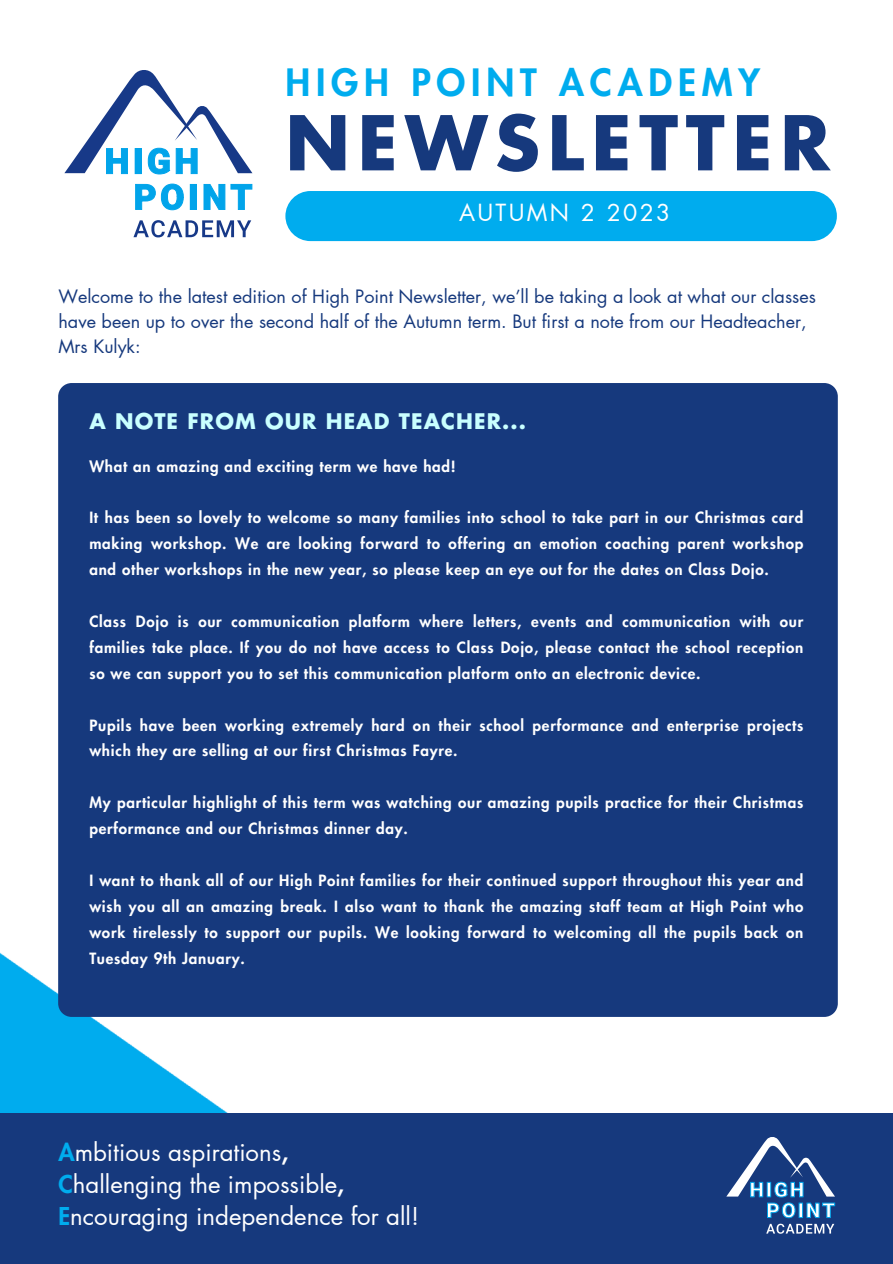
<style>
.page{position:relative;width:893px;height:1264px;background:#fff}
.page>*{position:absolute;margin:0;border:0;box-sizing:border-box;transform-origin:0 0}
.t1{font:700 73.35px "Futura LT Pro";letter-spacing:.1em;color:#16397d}
.t2{font:800 36.75px "Futura LT Pro";letter-spacing:.16em;color:#00acee}
.t3{font:24px/31.5px "Futura LT Pro";color:#fff}
.t4{font:23.1px "Futura LT Pro";letter-spacing:.1em;color:#fff}
.t5{font:700 21px "Futura LT Pro";letter-spacing:.05em;color:#c9ffff}
.t6{font:18px/24.8px "Futura LT Pro";color:#16397d}
.t7{font:800 15.15px/25.8px "Futura LT Pro";letter-spacing:.05em;color:#fff;text-align:justify}
.s1{font-weight:800;color:#00acee}
.s2{font-weight:800}
</style>
<div class="page">
<img style="left:0;top:952px;width:468px;height:161px">
<div style="left:58px;top:383px;width:779px;height:633px;background:#16397d;border-radius:14px"></div>
<div style="left:285px;top:191px;width:551px;height:50px;background:#00acee;border-radius:25px"></div>
<svg style="left:64px;top:70px;width:188px;height:104px"></svg>
<svg style="left:135px;top:184px;width:49px;height:26px"></svg>
<div style="left:190px;top:184px;width:6px;height:25px;background:#01a4ea"></div>
<svg style="left:204px;top:184px;width:48px;height:26px"></svg>
<svg style="left:133px;top:220px;width:118px;height:17px"></svg>
<div style="left:0;top:1113px;width:892px;height:150px;background:#16397d"></div>
<svg style="left:726px;top:1137px;width:108px;height:80px"></svg>
<svg style="left:766px;top:1223px;width:68px;height:10px"></svg>
<p class="t2" style="left:285px;top:66px;width:476px">HIGH POINT ACADEMY</p>
<p class="t1" style="left:285px;top:110px;width:546px">NEWSLETTER</p>
<p class="t4" style="left:459px;top:202px;width:213px">AUTUMN 2 2023</p>
<p class="t6" style="left:58px;top:285px;width:758px">Welcome to the latest edition of High Point Newsletter, we’ll be taking a look at what our classes have been up to over the second half of the Autumn term. But first a note from our Headteacher,<br>Mrs Kulyk:</p>
<p class="t5" style="left:89px;top:411px;width:438px">A NOTE FROM OUR HEAD TEACHER...</p>
<p class="t7" style="left:89px;top:454px;width:368px">What an amazing and exciting term we have had!</p>
<p class="t7" style="left:89px;top:505px;width:715px">It has been so lovely to welcome so many families into school to take part in our Christmas card making workshop. We are looking forward to offering an emotion coaching parent workshop and other workshops in the new year, so please keep an eye out for the dates on Class Dojo.</p>
<p class="t7" style="left:89px;top:609px;width:715px">Class Dojo is our communication platform where letters, events and communication with our families take place. If you do not have access to Class Dojo, please contact the school reception so we can support you to set this communication platform onto an electronic device.</p>
<p class="t7" style="left:89px;top:712px;width:715px">Pupils have been working extremely hard on their school performance and enterprise projects which they are selling at our first Christmas Fayre.</p>
<p class="t7" style="left:89px;top:790px;width:715px">My particular highlight of this term was watching our amazing pupils practice for their Christmas performance and our Christmas dinner day.</p>
<p class="t7" style="left:89px;top:868px;width:715px">I want to thank all of our High Point families for their continued support throughout this year and wish you all an amazing break. I also want to thank the amazing staff team at High Point who work tirelessly to support our pupils. We looking forward to welcoming all the pupils back on Tuesday 9th January.</p>
<p class="t3" style="left:58px;top:1137px;width:231px"><span class="s1">A</span>mbitious aspirations<span class="s2">,</span></p>
<p class="t3" style="left:58px;top:1169px;width:362px"><span class="s1">C</span>hallenging the impossible<span class="s2">,<br></span><span class="s1">E</span>ncouraging independence for all!</p>
</div>
